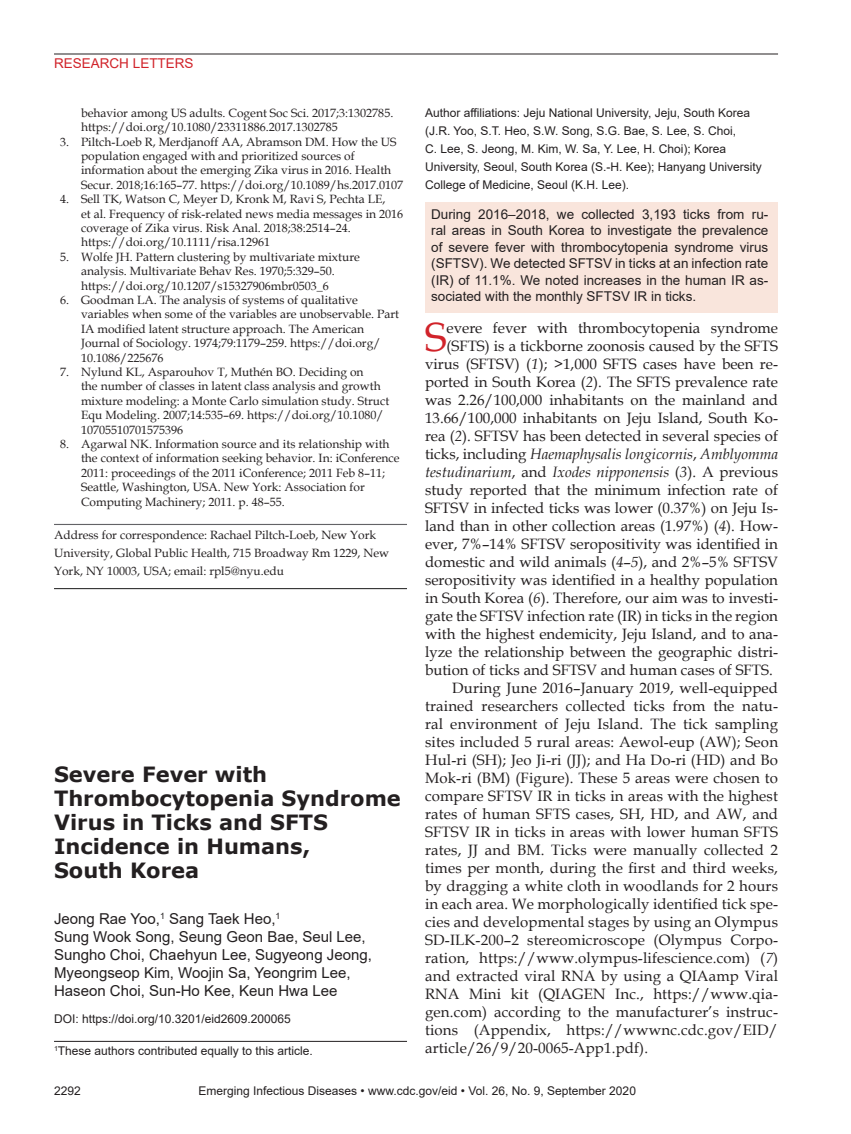
<style>
.page{position:relative;width:851px;height:1134px;background:#fff}
.page>*{position:absolute;margin:0;border:0;box-sizing:border-box;transform-origin:0 0}
.Drop_Cap{font:40.8px "Book Antiqua";color:#d1232a}
.Article_Title{font:700 21px/24px "Verdana";color:#231f20}
.Body_Text{font:15px/18px "Book Antiqua";letter-spacing:.01em;color:#231f20;text-align:justify}
.Drop_Cap-2{font:15px "Book Antiqua";color:#231f20}
.Authors{font:15px/18px "Arial";color:#231f20}
.Drop_Cap-3{font:italic 15px "Book Antiqua";color:#231f20}
.Abstract{font:13.5px/16.5px "Arial";color:#231f20;text-align:justify}
.t1{font:13.5px "Arial";color:#d1232a}
.References{font:12px/14.4px "Book Antiqua";color:#231f20}
.Affiliations{font:12px/18px "Arial";color:#231f20}
.Correspondence{font:12px/18px "Book Antiqua";color:#231f20}
.Footnote{font:12px "Arial";color:#231f20}
.DOI{font:12px "Arial";color:#231f20}
.s1{font-style:italic}
.s2{font-style:normal}
</style>
<div class="page">
<hr style="left:54px;top:54px;width:724px;height:1px;background:#231f20">
<hr style="left:54px;top:524px;width:353px;height:1px;background:#636366">
<hr style="left:54px;top:588px;width:353px;height:1px;background:#333">
<div style="left:425px;top:202px;width:352px;height:110px;background:#f9e5dc"></div>
<hr style="left:54px;top:1041px;width:353px;height:1px;background:#231f20">
<p class="t1" style="left:54px;top:54px;width:141px">RESEARCH LETTERS</p>
<p class="References" style="left:81px;top:105px;width:314px">behavior among US adults. Cogent Soc Sci. 2017;3:1302785. https://doi.org/10.1080/23311886.2017.1302785</p>
<p class="References" style="left:81px;top:134px;width:323px;text-indent:-21px">3. Piltch-Loeb R, Merdjanoff AA, Abramson DM. How the US population engaged with and prioritized sources of information about the emerging Zika virus in 2016. Health Secur. 2018;16:165–77. https://doi.org/10.1089/hs.2017.0107</p>
<p class="References" style="left:81px;top:192px;width:324px;text-indent:-21px">4. Sell TK, Watson C, Meyer D, Kronk M, Ravi S, Pechta LE,<br>et al. Frequency of risk-related news media messages in 2016 coverage of Zika virus. Risk Anal. 2018;38:2514–24. https://doi.org/10.1111/risa.12961</p>
<p class="References" style="left:81px;top:249px;width:280px;text-indent:-21px">5. Wolfe JH. Pattern clustering by multivariate mixture analysis. Multivariate Behav Res. 1970;5:329–50. https://doi.org/10.1207/s15327906mbr0503_6</p>
<p class="References" style="left:81px;top:292px;width:319px;text-indent:-21px">6. Goodman LA. The analysis of systems of qualitative variables when some of the variables are unobservable. Part IA modified latent structure approach. The American Journal of Sociology. 1974;79:1179–259. https://doi.org/ 10.1086/225676</p>
<p class="References" style="left:81px;top:364px;width:310px;text-indent:-21px">7. Nylund KL, Asparouhov T, Muthén BO. Deciding on<br>the number of classes in latent class analysis and growth mixture modeling: a Monte Carlo simulation study. Struct Equ Modeling. 2007;14:535–69. https://doi.org/10.1080/ 10705510701575396</p>
<p class="References" style="left:81px;top:436px;width:320px;text-indent:-21px">8. Agarwal NK. Information source and its relationship with the context of information seeking behavior. In: iConference 2011: proceedings of the 2011 iConference; 2011 Feb 8–11; Seattle, Washington, USA. New York: Association for Computing Machinery; 2011. p. 48–55.</p>
<p class="Correspondence" style="left:54px;top:525px;width:337px">Address for correspondence: Rachael Piltch-Loeb, New York<br>University, Global Public Health, 715 Broadway Rm 1229, New<br>York, NY 10003, USA; email: rpl5@nyu.edu</p>
<p class="Article_Title" style="left:54px;top:761px;width:348px">Severe Fever with<br>Thrombocytopenia Syndrome<br>Virus in Ticks and SFTS<br>Incidence in Humans,<br>South Korea</p>
<p class="Authors" style="left:54px;top:910px;width:319px">Jeong Rae Yoo,<sup>1</sup> Sang Taek Heo,<sup>1<br></sup>Sung Wook Song, Seung Geon Bae, Seul Lee, Sungho Choi, Chaehyun Lee, Sugyeong Jeong, Myeongseop Kim, Woojin Sa, Yeongrim Lee, Haseon Choi, Sun-Ho Kee, Keun Hwa Lee</p>
<p class="DOI" style="left:54px;top:1010px;width:238px">DOI: https://doi.org/10.3201/eid2609.200065</p>
<p class="Footnote" style="left:54px;top:1043px;width:260px"><sup>1</sup>These authors contributed equally to this article.</p>
<p class="Affiliations" style="left:425px;top:103px;width:338px">Author affiliations: Jeju National University, Jeju, South Korea (J.R. Yoo, S.T. Heo, S.W. Song, S.G. Bae, S. Lee, S. Choi,<br>C. Lee, S. Jeong, M. Kim, W. Sa, Y. Lee, H. Choi); Korea University, Seoul, South Korea (S.-H. Kee); Hanyang University College of Medicine, Seoul (K.H. Lee).</p>
<p class="Abstract" style="left:431px;top:206px;width:338px">During 2016–2018, we collected 3,193 ticks from ru&shy;ral areas in South Korea to investigate the prevalence of severe fever with thrombocytopenia syndrome virus (SFTSV). We detected SFTSV in ticks at an infection rate (IR) of 11.1%. We noted increases in the human IR as&shy;sociated with the monthly SFTSV IR in ticks.</p>
<p class="Drop_Cap" style="left:425px;top:308px;width:23px">S</p>
<p class="Drop_Cap-2" style="left:446px;top:317px;width:333px">evere fever with thrombocytopenia syndrome</p>
<p class="Drop_Cap-2" style="left:446px;top:335px;width:333px">(SFTS) is a tickborne zoonosis caused by the SFTS</p>
<p class="Drop_Cap-2" style="left:425px;top:353px;width:354px">virus (SFTSV) (<span class="s1">1</span>); &gt;1,000 SFTS cases have been re-</p>
<p class="Drop_Cap-2" style="left:425px;top:371px;width:354px">ported in South Korea (<span class="s1">2</span>). The SFTS prevalence rate</p>
<p class="Drop_Cap-2" style="left:425px;top:389px;width:354px">was 2.26/100,000 inhabitants on the mainland and</p>
<p class="Drop_Cap-2" style="left:425px;top:407px;width:354px">13.66/100,000 inhabitants on Jeju Island, South Ko-</p>
<p class="Drop_Cap-2" style="left:425px;top:425px;width:354px">rea (<span class="s1">2</span>). SFTSV has been detected in several species of</p>
<p class="Drop_Cap-3" style="left:425px;top:443px;width:354px"><span class="s2">ticks, including</span> Haemaphysalis longicornis<span class="s2">,</span> Amblyomma</p>
<p class="Drop_Cap-3" style="left:425px;top:461px;width:354px">testudinarium<span class="s2">, and</span> Ixodes nipponensis <span class="s2">(</span>3<span class="s2">). A previous</span></p>
<p class="Drop_Cap-2" style="left:425px;top:479px;width:354px">study reported that the minimum infection rate of</p>
<p class="Drop_Cap-2" style="left:425px;top:497px;width:354px">SFTSV in infected ticks was lower (0.37%) on Jeju Is-</p>
<p class="Drop_Cap-2" style="left:425px;top:515px;width:354px">land than in other collection areas (1.97%) (<span class="s1">4</span>). How-</p>
<p class="Drop_Cap-2" style="left:425px;top:533px;width:354px">ever, 7%–14% SFTSV seropositivity was identified in</p>
<p class="Drop_Cap-2" style="left:425px;top:551px;width:354px">domestic and wild animals (<span class="s1">4</span>–<span class="s1">5</span>), and 2%–5% SFTSV</p>
<p class="Drop_Cap-2" style="left:425px;top:569px;width:354px">seropositivity was identified in a healthy population</p>
<p class="Drop_Cap-2" style="left:425px;top:587px;width:354px">in South Korea (<span class="s1">6</span>). Therefore, our aim was to investi-</p>
<p class="Drop_Cap-2" style="left:425px;top:605px;width:354px">gate the SFTSV infection rate (IR) in ticks in the region</p>
<p class="Drop_Cap-2" style="left:425px;top:623px;width:354px">with the highest endemicity, Jeju Island, and to ana-</p>
<p class="Drop_Cap-2" style="left:425px;top:641px;width:354px">lyze the relationship between the geographic distri-</p>
<p class="Drop_Cap-2" style="left:425px;top:659px;width:349px">bution of ticks and SFTSV and human cases of SFTS.</p>
<p class="Body_Text" style="left:425px;top:678px;width:354px;text-indent:27px">During June 2016–January 2019, well-equipped trained researchers collected ticks from the natu&shy;ral environment of Jeju Island. The tick sampling sites included 5 rural areas: Aewol-eup (AW); Seon Hul-ri (SH); Jeo Ji-ri (JJ); and Ha Do-ri (HD) and Bo Mok-ri (BM) (Figure). These 5 areas were chosen to compare SFTSV IR in ticks in areas with the highest rates of human SFTS cases, SH, HD, and AW, and SFTSV IR in ticks in areas with lower human SFTS rates, JJ and BM. Ticks were manually collected 2 times per month, during the first and third weeks, by dragging a white cloth in woodlands for 2 hours in each area. We morphologically identified tick spe&shy;cies and developmental stages by using an Olympus SD-ILK-200–2 stereomicroscope (Olympus Corpo&shy;ration, https://www.olympus-lifescience.com) (<span class="s1">7</span>) and extracted viral RNA by using a QIAamp Viral RNA Mini kit (QIAGEN Inc., https://www.qia&shy;gen.com) according to the manufacturer’s instruc&shy;tions (Appendix, https://wwwnc.cdc.gov/EID/ article/26/9/20-0065-App1.pdf).</p>
<p class="Affiliations" style="left:54px;top:1082px;width:28px">2292</p>
<p class="Affiliations" style="left:198px;top:1082px;width:439px">Emerging Infectious Diseases • www.cdc.gov/eid • Vol. 26, No. 9, September 2020</p>
</div>
